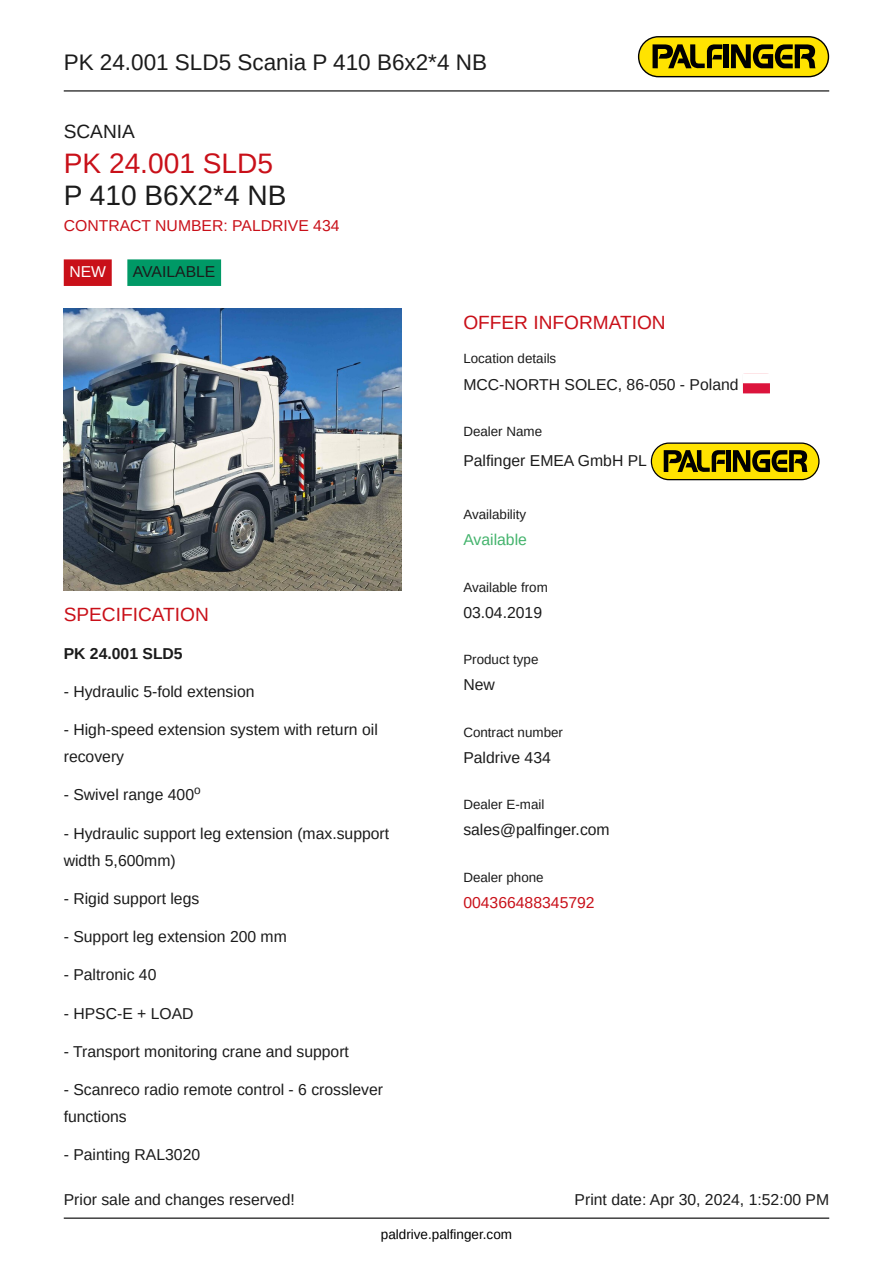
<style>
.page{position:relative;width:893px;height:1263px;background:#fff}
.page>*{position:absolute;margin:0;border:0;box-sizing:border-box;transform-origin:0 0}
.t1{font:28.2px "Arimo";color:#c91019}
.t2{font:28.2px "Arimo";color:#1b1b1b}
.t3{font:22.5px "Arimo";color:#1b1b1b}
.t4{font:19.2px "Arimo";color:#c91019}
.t5{font:19.2px "Arimo";color:#1b1b1b}
.t6{font:15.75px/27px "Arimo";color:#1b1b1b}
.t7{font:15.75px "Arimo";color:#c91019}
.t8{font:15.75px "Arimo";color:#43b36c}
.t9{font:15.75px "Arimo";color:#fff}
.t10{font:13.5px "Arimo";color:#000}
.t11{font:13.35px "Arimo";color:#1b1b1b}
.t12{font:11.85px "Arimo";color:#1b1b1b}
</style>
<div class="page">
<hr style="left:64px;top:90px;width:765px;height:1px;background:#000">
<hr style="left:64px;top:1217px;width:765px;height:2px;background:#000">
<svg style="left:638px;top:36px;width:191px;height:41px"></svg>
<div style="left:64px;top:259px;width:48px;height:27px;background:#c91019"></div>
<div style="left:127px;top:259px;width:94px;height:27px;background:#096"></div>
<img style="left:64px;top:309px;width:337px;height:281px">
<div style="left:743px;top:383px;width:27px;height:10px;background:#dc143c"></div>
<svg style="left:651px;top:442px;width:168px;height:38px"></svg>
<h2 class="t3" style="left:64px;top:53px;width:425px">PK 24.001 SLD5 Scania P 410 B6x2*4 NB</h2>
<p class="t5" style="left:64px;top:124px;width:73px">SCANIA</p>
<h1 class="t1" style="left:64px;top:152px;width:211px">PK 24.001 SLD5</h1>
<h1 class="t2" style="left:64px;top:185px;width:224px">P 410 B6X2*4 NB</h1>
<p class="t7" style="left:64px;top:220px;width:277px">CONTRACT NUMBER: PALDRIVE 434</p>
<p class="t9" style="left:69px;top:266px;width:38px">NEW</p>
<p class="t6" style="left:133px;top:259px;width:84px">AVAILABLE</p>
<p class="t4" style="left:64px;top:607px;width:147px">SPECIFICATION</p>
<p class="t6" style="left:64px;top:641px;width:120px">PK 24.001 SLD5</p>
<p class="t6" style="left:64px;top:679px;width:192px">- Hydraulic 5-fold extension</p>
<p class="t6" style="left:64px;top:717px;width:316px">- High-speed extension system with return oil recovery</p>
<p class="t6" style="left:64px;top:783px;width:132px">- Swivel range 400</p>
<p class="t6" style="left:64px;top:821px;width:327px">- Hydraulic support leg extension (max.support width 5,600mm)</p>
<p class="t6" style="left:64px;top:886px;width:137px">- Rigid support legs</p>
<p class="t6" style="left:64px;top:924px;width:225px">- Support leg extension 200 mm</p>
<p class="t6" style="left:64px;top:963px;width:94px">- Paltronic 40</p>
<p class="t6" style="left:64px;top:1001px;width:131px">- HPSC-E + LOAD</p>
<p class="t6" style="left:64px;top:1039px;width:287px">- Transport monitoring crane and support</p>
<p class="t6" style="left:64px;top:1077px;width:321px">- Scanreco radio remote control - 6 crosslever functions</p>
<p class="t6" style="left:64px;top:1143px;width:138px">- Painting RAL3020</p>
<p class="t12" style="left:194px;top:786px;width:8px">o</p>
<p class="t4" style="left:463px;top:315px;width:204px">OFFER INFORMATION</p>
<p class="t11" style="left:463px;top:353px;width:94px">Location details</p>
<p class="t6" style="left:463px;top:373px;width:277px">MCC-NORTH SOLEC, 86-050 - Poland</p>
<p class="t11" style="left:463px;top:426px;width:80px">Dealer Name</p>
<p class="t6" style="left:463px;top:448px;width:185px">Palfinger EMEA GmbH PL</p>
<p class="t11" style="left:463px;top:510px;width:64px">Availability</p>
<p class="t8" style="left:463px;top:534px;width:65px">Available</p>
<p class="t11" style="left:463px;top:582px;width:86px">Available from</p>
<p class="t6" style="left:463px;top:600px;width:80px">03.04.2019</p>
<p class="t11" style="left:463px;top:655px;width:77px">Product type</p>
<p class="t6" style="left:463px;top:673px;width:33px">New</p>
<p class="t11" style="left:463px;top:727px;width:101px">Contract number</p>
<p class="t6" style="left:463px;top:745px;width:89px">Paldrive 434</p>
<p class="t11" style="left:463px;top:799px;width:83px">Dealer E-mail</p>
<p class="t6" style="left:463px;top:817px;width:148px">sales@palfinger.com</p>
<p class="t11" style="left:463px;top:872px;width:82px">Dealer phone</p>
<p class="t7" style="left:463px;top:896px;width:133px">004366488345792</p>
<p class="t6" style="left:64px;top:1188px;width:233px">Prior sale and changes reserved!</p>
<p class="t6" style="left:575px;top:1188px;width:256px">Print date: Apr 30, 2024, 1:52:00 PM</p>
<p class="t10" style="left:381px;top:1229px;width:133px">paldrive.palfinger.com</p>
</div>
